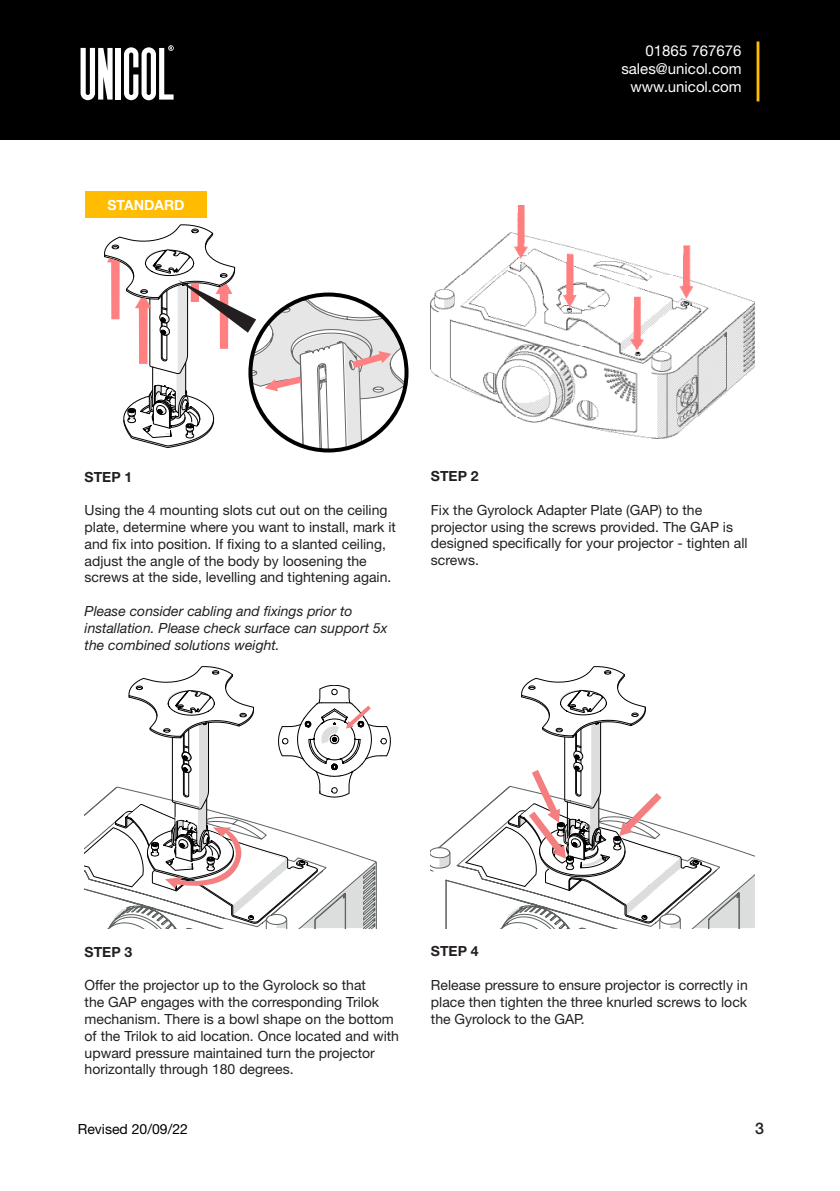
<style>
.page{position:relative;width:840px;height:1191px;background:#fff}
.page>*{position:absolute;margin:0;border:0;box-sizing:border-box;transform-origin:0 0}
.t1{font:500 16px "Helvetica Neue";color:#231f20}
.t2{font:15px/18px "Helvetica Neue";color:#fff;text-align:right}
.t3{font:14px/16.8px "Helvetica Neue";color:#231f20}
.t4{font:italic 14px/16.8px "Helvetica Neue";color:#231f20}
.t5{font:700 14px "Helvetica Neue";color:#231f20}
.t6{font:14px "Helvetica Neue";color:#000}
.t7{font:700 14px "Helvetica Neue";color:#fff}
</style>
<div class="page">
<div style="left:0;top:0;width:839px;height:140px;background:#000"></div>
<svg style="left:124px;top:45px;width:49px;height:55px"></svg>
<div style="left:116px;top:48px;width:5px;height:52px;background:#fff"></div>
<svg style="left:80px;top:48px;width:32px;height:52px"></svg>
<hr style="left:756px;top:41px;width:3px;height:60px;background:#ffbc00">
<img style="left:430px;top:205px;width:324px;height:234px">
<svg style="left:439px;top:666px;width:315px;height:262px"></svg>
<svg style="left:104px;top:224px;width:302px;height:226px"></svg>
<div style="left:661px;top:261px;width:10px;height:7px;background:#fff;border-radius:50%"></div>
<div style="left:85px;top:191px;width:122px;height:27px;background:#ffbc00"></div>
<svg style="left:85px;top:666px;width:305px;height:262px"></svg>
<p class="t7" style="left:107px;top:196px;width:79px">STANDARD</p>
<p class="t2" style="left:621px;top:42px;width:122px">01865 767676 sales@unicol.com www.unicol.com</p>
<p class="t5" style="left:85px;top:468px;width:49px">STEP 1</p>
<p class="t3" style="left:85px;top:502px;width:312px">Using the 4 mounting slots cut out on the ceiling plate, determine where you want to install, mark it and fix into position. If fixing to a slanted ceiling, adjust the angle of the body by loosening the screws at the side, levelling and tightening again.</p>
<p class="t4" style="left:85px;top:602px;width:269px">Please consider cabling and fixings prior to</p>
<p class="t4" style="left:85px;top:619px;width:304px">installation. Please check surface can support 5x the combined solutions weight.</p>
<p class="t5" style="left:430px;top:467px;width:49px">STEP 2</p>
<p class="t3" style="left:430px;top:501px;width:318px">Fix the Gyrolock Adapter Plate (GAP) to the projector using the screws provided. The GAP is designed specifically for your projector - tighten all screws.</p>
<p class="t5" style="left:85px;top:943px;width:49px">STEP 3</p>
<p class="t3" style="left:85px;top:977px;width:316px">Offer the projector up to the Gyrolock so that<br>the GAP engages with the corresponding Trilok mechanism. There is a bowl shape on the bottom of the Trilok to aid location. Once located and with upward pressure maintained turn the projector horizontally through 180 degrees.</p>
<p class="t5" style="left:430px;top:942px;width:49px">STEP 4</p>
<p class="t3" style="left:430px;top:976px;width:318px;text-align:justify">Release pressure to ensure projector is correctly in place then tighten the three knurled screws to lock the Gyrolock to the GAP.</p>
<p class="t6" style="left:78px;top:1120px;width:111px">Revised 20/09/22</p>
<p class="t1" style="left:754px;top:1118px;width:10px">3</p>
</div>
